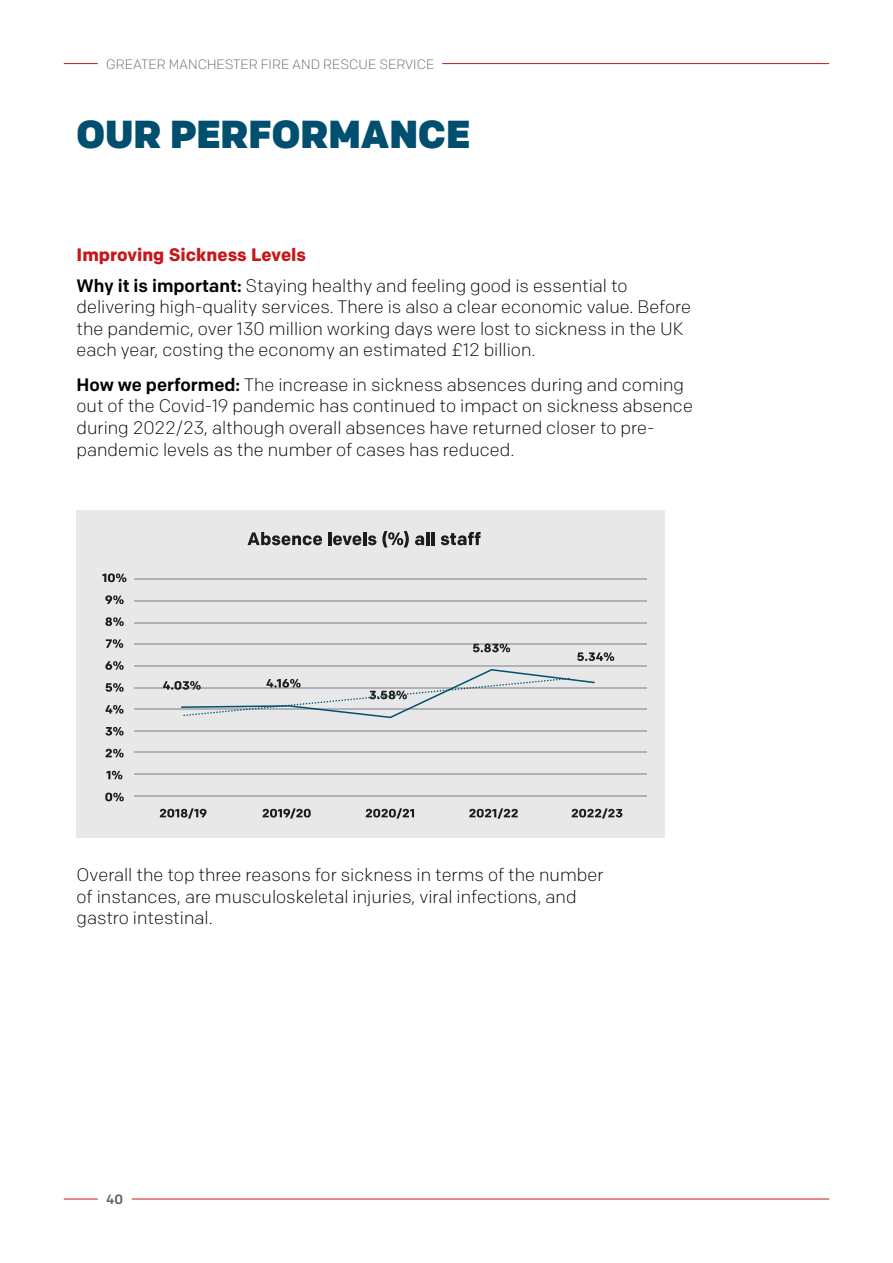
<style>
.page{position:relative;width:893px;height:1263px;background:#fff}
.page>*{position:absolute;margin:0;border:0;box-sizing:border-box;transform-origin:0 0}
.t1{font:900 39px "Colfax";color:#004f6e}
.Body{font:300 18px/21.6px "Colfax";color:#000}
.Subhead{font:700 18px "Colfax";color:#c81619}
.t2{font:300 13.5px "Colfax";color:#646363}
.t3{font:500 13.5px "Colfax";color:#646363}
.s1{font-weight:500}
</style>
<div class="page">
<hr style="left:64px;top:63px;width:34px;height:1px;background:#c81619">
<hr style="left:64px;top:1199px;width:34px;height:1px;background:#c81619">
<hr style="left:132px;top:1199px;width:697px;height:1px;background:#c81619">
<hr style="left:442px;top:63px;width:387px;height:1px;background:#c81619">
<div style="left:77px;top:510px;width:588px;height:328px;background:#e8e8e8"></div>
<hr style="left:134px;top:579px;width:512px;height:1px;background:#b0b2b8">
<hr style="left:134px;top:600px;width:512px;height:1px;background:#b0b2b8">
<hr style="left:134px;top:622px;width:512px;height:1px;background:#b0b2b8">
<hr style="left:134px;top:644px;width:512px;height:1px;background:#b0b2b8">
<hr style="left:134px;top:665px;width:512px;height:1px;background:#b0b2b8">
<hr style="left:134px;top:687px;width:512px;height:1px;background:#b0b2b8">
<hr style="left:134px;top:709px;width:512px;height:1px;background:#b0b2b8">
<hr style="left:134px;top:730px;width:512px;height:1px;background:#b0b2b8">
<hr style="left:134px;top:752px;width:512px;height:1px;background:#b0b2b8">
<hr style="left:134px;top:773px;width:512px;height:2px;background:#b0b2b8">
<hr style="left:134px;top:795px;width:512px;height:1px;background:#b0b2b8">
<svg style="left:248px;top:532px;width:74px;height:13px"></svg>
<svg style="left:328px;top:532px;width:48px;height:13px"></svg>
<svg style="left:382px;top:531px;width:27px;height:16px"></svg>
<svg style="left:415px;top:532px;width:20px;height:13px"></svg>
<svg style="left:441px;top:532px;width:40px;height:13px"></svg>
<svg style="left:102px;top:573px;width:24px;height:9px"></svg>
<svg style="left:105px;top:595px;width:19px;height:9px"></svg>
<svg style="left:105px;top:617px;width:19px;height:9px"></svg>
<svg style="left:106px;top:639px;width:17px;height:9px"></svg>
<svg style="left:105px;top:661px;width:19px;height:9px"></svg>
<svg style="left:105px;top:683px;width:19px;height:9px"></svg>
<svg style="left:105px;top:705px;width:18px;height:9px"></svg>
<svg style="left:105px;top:727px;width:19px;height:9px"></svg>
<svg style="left:106px;top:749px;width:18px;height:8px"></svg>
<svg style="left:106px;top:771px;width:16px;height:8px"></svg>
<svg style="left:105px;top:793px;width:19px;height:8px"></svg>
<svg style="left:473px;top:644px;width:37px;height:8px"></svg>
<svg style="left:577px;top:652px;width:37px;height:9px"></svg>
<svg style="left:160px;top:808px;width:47px;height:11px"></svg>
<svg style="left:263px;top:808px;width:48px;height:11px"></svg>
<svg style="left:366px;top:808px;width:48px;height:11px"></svg>
<svg style="left:469px;top:808px;width:49px;height:11px"></svg>
<svg style="left:572px;top:808px;width:50px;height:11px"></svg>
<svg style="left:163px;top:669px;width:432px;height:49px"></svg>
<p class="t2" style="left:106px;top:56px;width:329px">GREATER MANCHESTER FIRE AND RESCUE SERVICE</p>
<h3 class="t1" style="left:77px;top:111px;width:395px">OUR PERFORMANCE</h3>
<h4 class="Subhead" style="left:77px;top:244px;width:231px">Improving Sickness Levels</h4>
<p class="Body" style="left:77px;top:274px;width:616px"><span class="s1">Why it is important:</span> Staying healthy and feeling good is essential to delivering high-quality services. There is also a clear economic value. Before the pandemic, over 130 million working days were lost to sickness in the UK each year, costing the economy an estimated £12 billion.</p>
<p class="Body" style="left:77px;top:373px;width:618px"><span class="s1">How we performed:</span> The increase in sickness absences during and coming out of the Covid-19 pandemic has continued to impact on sickness absence during 2022/23, although overall absences have returned closer to pre&shy;pandemic levels as the number of cases has reduced.</p>
<p class="Body" style="left:77px;top:864px;width:528px">Overall the top three reasons for sickness in terms of the number of instances, are musculoskeletal injuries, viral infections, and gastro intestinal.</p>
<p class="t3" style="left:106px;top:1191px;width:18px">40</p>
</div>
